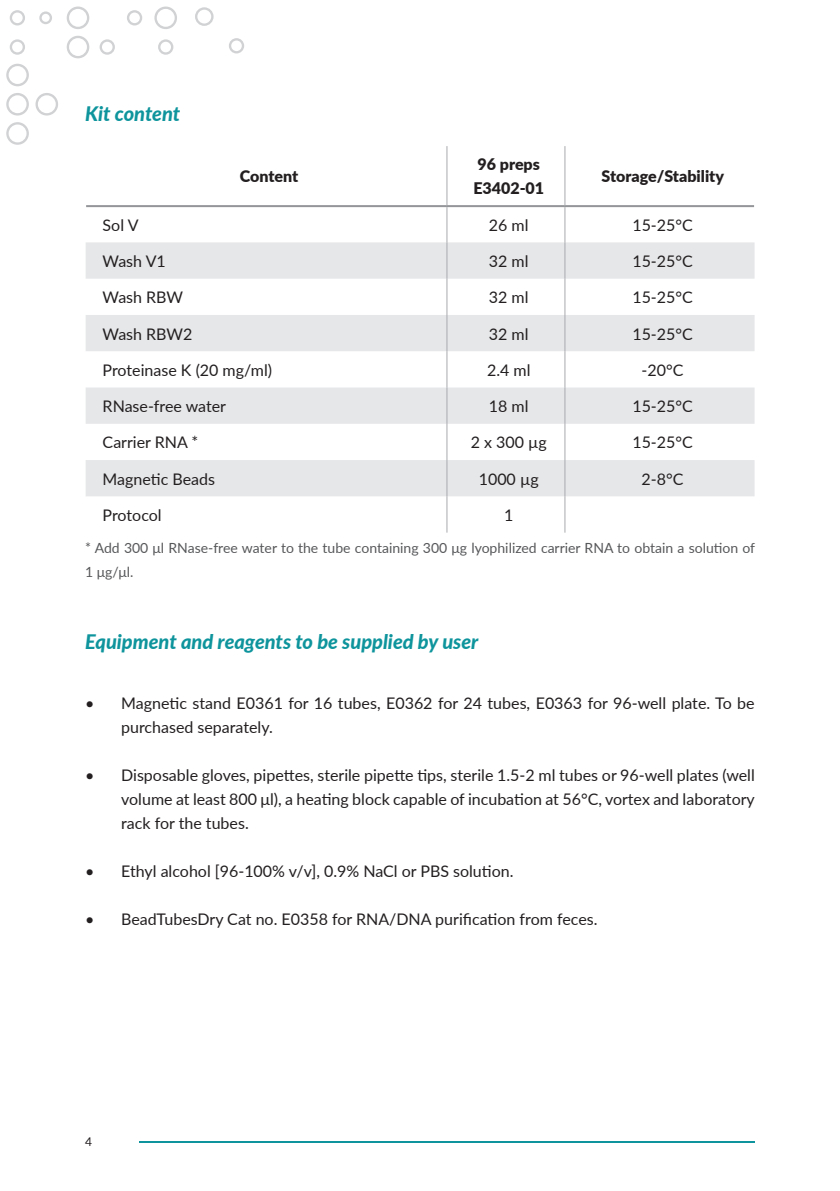
<style>
.page{position:relative;width:840px;height:1191px;background:#fff}
.page>*{position:absolute;margin:0;border:0;box-sizing:border-box;transform-origin:0 0}
.Nagłówek_3_TOC{font:italic 800 20px "Lato";color:#0e949c}
.content-tabela-tekst{font:16px/24px "Lato";color:#231f20}
.naglowek-tabeli{font:900 16px "Lato";color:#231f20}
.opis_do_rysunku_v1{font:14px/24px "Lato";color:#57585a}
.t1{font:12px "Lato";color:#231f20}
</style>
<div class="page">
<hr style="left:139px;top:1141px;width:615px;height:2px;background:#0e949c">
<svg style="left:10px;top:10px;width:15px;height:15px"></svg>
<svg style="left:127px;top:10px;width:15px;height:15px"></svg>
<svg style="left:10px;top:39px;width:15px;height:16px"></svg>
<svg style="left:99px;top:39px;width:16px;height:16px"></svg>
<svg style="left:158px;top:39px;width:15px;height:16px"></svg>
<svg style="left:39px;top:11px;width:13px;height:13px"></svg>
<svg style="left:154px;top:7px;width:23px;height:22px"></svg>
<svg style="left:67px;top:7px;width:22px;height:22px"></svg>
<svg style="left:67px;top:36px;width:22px;height:22px"></svg>
<svg style="left:195px;top:7px;width:18px;height:19px"></svg>
<svg style="left:35px;top:93px;width:23px;height:23px"></svg>
<svg style="left:6px;top:64px;width:23px;height:22px"></svg>
<svg style="left:6px;top:93px;width:23px;height:23px"></svg>
<svg style="left:6px;top:122px;width:23px;height:23px"></svg>
<svg style="left:229px;top:38px;width:15px;height:15px"></svg>
<svg style="left:86px;top:242px;width:668px;height:254px;fill:#e6e7e9"></svg>
<hr style="left:86px;top:205px;width:360px;height:2px;background:#939598">
<hr style="left:446px;top:205px;width:118px;height:2px;background:#939598">
<hr style="left:564px;top:205px;width:189px;height:2px;background:#939598">
<hr style="left:446px;top:207px;width:1px;height:35px;background:#a8a9ad">
<hr style="left:564px;top:207px;width:1px;height:35px;background:#a8a9ad">
<hr style="left:446px;top:242px;width:1px;height:37px;background:#a8a9ad">
<hr style="left:564px;top:242px;width:1px;height:37px;background:#a8a9ad">
<hr style="left:446px;top:279px;width:1px;height:36px;background:#a8a9ad">
<hr style="left:564px;top:279px;width:1px;height:36px;background:#a8a9ad">
<hr style="left:446px;top:315px;width:1px;height:36px;background:#a8a9ad">
<hr style="left:564px;top:315px;width:1px;height:36px;background:#a8a9ad">
<hr style="left:446px;top:351px;width:1px;height:36px;background:#a8a9ad">
<hr style="left:564px;top:351px;width:1px;height:36px;background:#a8a9ad">
<hr style="left:446px;top:387px;width:1px;height:37px;background:#a8a9ad">
<hr style="left:564px;top:387px;width:1px;height:37px;background:#a8a9ad">
<hr style="left:446px;top:424px;width:1px;height:36px;background:#a8a9ad">
<hr style="left:564px;top:424px;width:1px;height:36px;background:#a8a9ad">
<hr style="left:446px;top:460px;width:1px;height:36px;background:#a8a9ad">
<hr style="left:564px;top:460px;width:1px;height:36px;background:#a8a9ad">
<hr style="left:446px;top:496px;width:1px;height:36px;background:#a8a9ad">
<hr style="left:564px;top:496px;width:1px;height:36px;background:#a8a9ad">
<hr style="left:446px;top:146px;width:1px;height:59px;background:#a8a9ad">
<hr style="left:564px;top:146px;width:1px;height:59px;background:#a8a9ad">
<p class="Nagłówek_3_TOC" style="left:85px;top:99px;width:97px">Kit content</p>
<p class="naglowek-tabeli" style="left:240px;top:164px;width:60px">Content</p>
<p class="naglowek-tabeli" style="left:477px;top:152px;width:64px">96 preps</p>
<p class="naglowek-tabeli" style="left:473px;top:176px;width:72px">E3402-01</p>
<p class="naglowek-tabeli" style="left:601px;top:164px;width:124px">Storage/Stability</p>
<p class="content-tabela-tekst" style="left:103px;top:212px;width:37px">Sol V</p>
<p class="content-tabela-tekst" style="left:488px;top:212px;width:41px">26 ml</p>
<p class="content-tabela-tekst" style="left:632px;top:212px;width:62px">15-25°C</p>
<p class="content-tabela-tekst" style="left:103px;top:248px;width:65px">Wash V1</p>
<p class="content-tabela-tekst" style="left:488px;top:248px;width:41px">32 ml</p>
<p class="content-tabela-tekst" style="left:632px;top:248px;width:62px">15-25°C</p>
<p class="content-tabela-tekst" style="left:103px;top:285px;width:82px">Wash RBW</p>
<p class="content-tabela-tekst" style="left:488px;top:285px;width:41px">32 ml</p>
<p class="content-tabela-tekst" style="left:632px;top:285px;width:62px">15-25°C</p>
<p class="content-tabela-tekst" style="left:103px;top:321px;width:91px">Wash RBW2</p>
<p class="content-tabela-tekst" style="left:488px;top:321px;width:41px">32 ml</p>
<p class="content-tabela-tekst" style="left:632px;top:321px;width:62px">15-25°C</p>
<p class="content-tabela-tekst" style="left:103px;top:357px;width:171px">Proteinase K (20 mg/ml)</p>
<p class="content-tabela-tekst" style="left:487px;top:357px;width:45px">2.4 ml</p>
<p class="content-tabela-tekst" style="left:641px;top:357px;width:43px">-20°C</p>
<p class="content-tabela-tekst" style="left:103px;top:393px;width:125px">RNase-free water</p>
<p class="content-tabela-tekst" style="left:488px;top:393px;width:41px">18 ml</p>
<p class="content-tabela-tekst" style="left:632px;top:393px;width:62px">15-25°C</p>
<p class="content-tabela-tekst" style="left:103px;top:430px;width:97px">Carrier RNA *</p>
<p class="content-tabela-tekst" style="left:470px;top:430px;width:78px">2 x 300 µg</p>
<p class="content-tabela-tekst" style="left:632px;top:430px;width:62px">15-25°C</p>
<p class="content-tabela-tekst" style="left:103px;top:466px;width:114px">Magnetic Beads</p>
<p class="content-tabela-tekst" style="left:478px;top:466px;width:61px">1000 µg</p>
<p class="content-tabela-tekst" style="left:641px;top:466px;width:43px">2-8°C</p>
<p class="content-tabela-tekst" style="left:103px;top:502px;width:60px">Protocol</p>
<p class="content-tabela-tekst" style="left:504px;top:502px;width:11px">1</p>
<p class="opis_do_rysunku_v1" style="left:85px;top:535px;width:671px">* Add 300 μl RNase-free water to the tube containing 300 μg lyophilized carrier RNA to obtain a solution of<br>1 μg/μl.</p>
<p class="Nagłówek_3_TOC" style="left:85px;top:627px;width:394px">Equipment and reagents to be supplied by user</p>
<p class="content-tabela-tekst" style="left:121px;top:691px;width:634px;text-indent:-36px">• Magnetic stand E0361 for 16 tubes, E0362 for 24 tubes, E0363 for 96-well plate. To be purchased separately.</p>
<p class="content-tabela-tekst" style="left:121px;top:763px;width:634px;text-align:justify;text-indent:-36px">• Disposable gloves, pipettes, sterile pipette tips, sterile 1.5-2 ml tubes or 96-well plates (well volume at least 800 μl), a heating block capable of incubation at 56°C, vortex and laboratory rack for the tubes.</p>
<p class="content-tabela-tekst" style="left:85px;top:859px;width:429px">• Ethyl alcohol [96-100% v/v], 0.9% NaCl or PBS solution.</p>
<p class="content-tabela-tekst" style="left:85px;top:907px;width:513px">• BeadTubesDry Cat no. E0358 for RNA/DNA purification from feces.</p>
<p class="t1" style="left:85px;top:1133px;width:8px">4</p>
</div>
